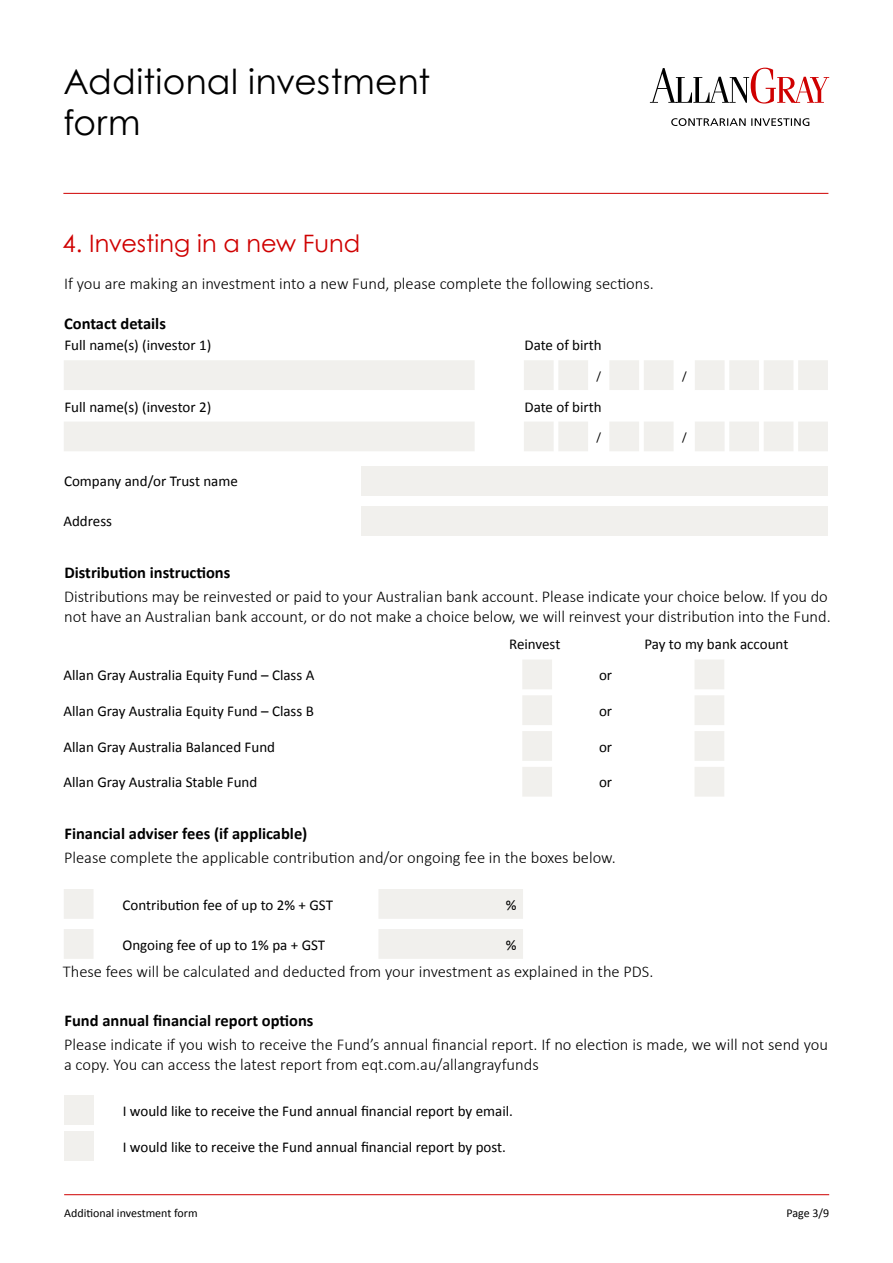
<style>
.page{position:relative;width:893px;height:1263px;background:#fff}
.page>*{position:absolute;margin:0;border:0;box-sizing:border-box;transform-origin:0 0}
.t1{font:34.5px/40.5px "Century Gothic";letter-spacing:.01em;color:#000}
.t2{font:24px "Century Gothic";color:#cf0000}
.t3{font:300 16.5px/19.8px "Calibri";color:#000}
.t4{font:700 16.5px "Calibri";color:#000}
.t5{font:15px "Calibri";color:#000}
.t6{font:12px "Calibri";color:#000}
</style>
<div class="page">
<hr style="left:64px;top:1194px;width:765px;height:1px;background:#cf0000">
<hr style="left:63px;top:193px;width:765px;height:1px;background:#cf0000">
<svg style="left:671px;top:118px;width:138px;height:8px"></svg>
<svg style="left:650px;top:68px;width:179px;height:36px"></svg>
<svg style="left:64px;top:360px;width:764px;height:30px"></svg>
<svg style="left:64px;top:422px;width:764px;height:29px"></svg>
<div style="left:361px;top:466px;width:467px;height:30px;background:#f1f0ed"></div>
<div style="left:361px;top:506px;width:467px;height:30px;background:#f1f0ed"></div>
<svg style="left:522px;top:660px;width:202px;height:29px"></svg>
<svg style="left:522px;top:695px;width:202px;height:30px"></svg>
<svg style="left:522px;top:731px;width:202px;height:30px"></svg>
<svg style="left:522px;top:767px;width:202px;height:30px"></svg>
<svg style="left:64px;top:889px;width:459px;height:30px"></svg>
<svg style="left:64px;top:929px;width:459px;height:30px"></svg>
<div style="left:64px;top:1095px;width:30px;height:30px;background:#f1f0ed"></div>
<div style="left:64px;top:1131px;width:30px;height:30px;background:#f1f0ed"></div>
<h1 class="t1" style="left:63px;top:61px;width:368px">Additional investment form</h1>
<h2 class="t2" style="left:63px;top:226px;width:299px">4. Investing in a new Fund</h2>
<p class="t3" style="left:64px;top:274px;width:591px">If you are making an investment into a new Fund, please complete the following sections.</p>
<p class="t4" style="left:64px;top:313px;width:103px">Contact details</p>
<p class="t5" style="left:64px;top:335px;width:148px">Full name(s) (investor 1)</p>
<p class="t5" style="left:524px;top:335px;width:79px">Date of birth</p>
<p class="t6" style="left:596px;top:367px;width:6px">/</p>
<p class="t6" style="left:682px;top:367px;width:6px">/</p>
<p class="t5" style="left:64px;top:396px;width:148px">Full name(s) (investor 2)</p>
<p class="t5" style="left:524px;top:396px;width:79px">Date of birth</p>
<p class="t6" style="left:596px;top:429px;width:6px">/</p>
<p class="t6" style="left:682px;top:429px;width:6px">/</p>
<p class="t5" style="left:64px;top:471px;width:175px">Company and/or Trust name</p>
<p class="t5" style="left:63px;top:511px;width:50px">Address</p>
<p class="t4" style="left:64px;top:562px;width:167px">Distribution instructions</p>
<p class="t3" style="left:64px;top:587px;width:768px">Distributions may be reinvested or paid to your Australian bank account. Please indicate your choice below. If you do not have an Australian bank account, or do not make a choice below, we will reinvest your distribution into the Fund.</p>
<p class="t5" style="left:509px;top:633px;width:53px">Reinvest</p>
<p class="t5" style="left:644px;top:633px;width:146px">Pay to my bank account</p>
<p class="t5" style="left:63px;top:665px;width:253px">Allan Gray Australia Equity Fund – Class A</p>
<p class="t5" style="left:599px;top:665px;width:15px">or</p>
<p class="t5" style="left:63px;top:700px;width:252px">Allan Gray Australia Equity Fund – Class B</p>
<p class="t5" style="left:599px;top:700px;width:15px">or</p>
<p class="t5" style="left:63px;top:736px;width:213px">Allan Gray Australia Balanced Fund</p>
<p class="t5" style="left:599px;top:736px;width:15px">or</p>
<p class="t5" style="left:63px;top:772px;width:195px">Allan Gray Australia Stable Fund</p>
<p class="t5" style="left:599px;top:772px;width:15px">or</p>
<p class="t4" style="left:64px;top:823px;width:244px">Financial adviser fees (if applicable)</p>
<p class="t3" style="left:64px;top:848px;width:553px">Please complete the applicable contribution and/or ongoing fee in the boxes below.</p>
<p class="t5" style="left:122px;top:894px;width:212px">Contribution fee of up to 2% + GST</p>
<p class="t5" style="left:506px;top:894px;width:12px">%</p>
<p class="t5" style="left:122px;top:934px;width:204px">Ongoing fee of up to 1% pa + GST</p>
<p class="t5" style="left:506px;top:934px;width:12px">%</p>
<p class="t3" style="left:63px;top:962px;width:592px">These fees will be calculated and deducted from your investment as explained in the PDS.</p>
<p class="t4" style="left:64px;top:1010px;width:251px">Fund annual financial report options</p>
<p class="t3" style="left:64px;top:1034px;width:765px">Please indicate if you wish to receive the Fund’s annual financial report. If no election is made, we will not send you a copy. You can access the latest report from eqt.com.au/allangrayfunds</p>
<p class="t5" style="left:123px;top:1101px;width:392px">I would like to receive the Fund annual financial report by email.</p>
<p class="t5" style="left:123px;top:1136px;width:385px">I would like to receive the Fund annual financial report by post.</p>
<p class="t6" style="left:64px;top:1204px;width:135px">Additional investment form</p>
<p class="t6" style="left:786px;top:1204px;width:44px">Page 3/9</p>
</div>
